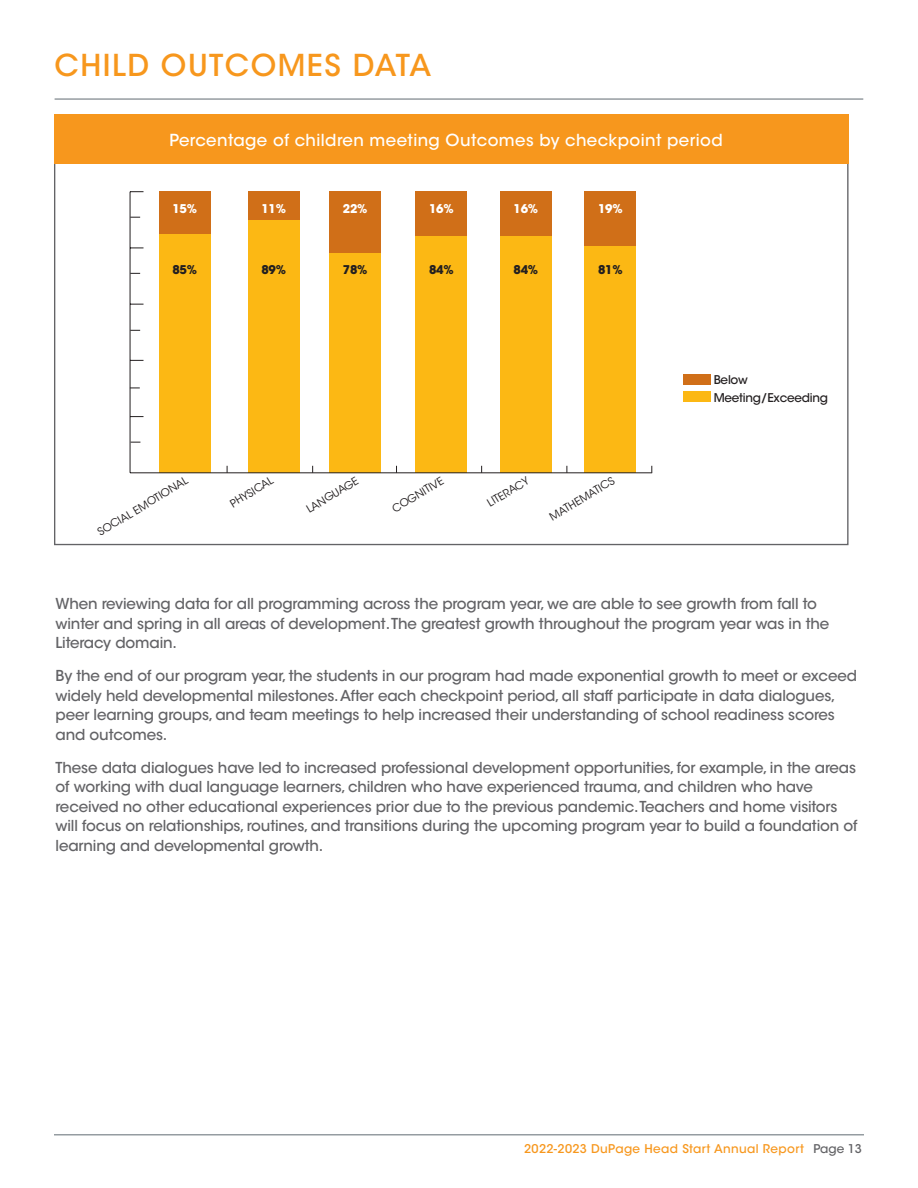
<style>
.page{position:relative;width:918px;height:1188px;background:#fff}
.page>*{position:absolute;margin:0;border:0;box-sizing:border-box;transform-origin:0 0}
.t1{font:500 30px "ITC Avant Garde Std";letter-spacing:.05em;color:#f7971d}
.t2{font:500 16.5px "ITC Avant Garde Std";letter-spacing:.025em;color:#fff}
.t3{font:500 15px/19.5px "ITC Avant Garde Std";letter-spacing:-.01em;color:#636366}
.t4{font:500 12px "ITC Avant Garde Std";letter-spacing:.03em;color:#f7971d}
.t5{font:500 12px "ITC Avant Garde Std";letter-spacing:-.02em;color:#231f20}
.t6{font:700 12px "ITC Avant Garde Std";letter-spacing:-.02em;color:#231f20}
.t7{font:700 12px "ITC Avant Garde Std";letter-spacing:-.02em;color:#fff}
.t8{font:10.8px "ITC Avant Garde Std";color:#231f20}
.s1{color:#636366}
</style>
<div class="page">
<hr style="left:54px;top:1134px;width:810px;height:2px;background:#959ca1">
<hr style="left:55px;top:98px;width:808px;height:2px;background:#959ca1">
<div style="left:54px;top:115px;width:795px;height:49px;background:#f7971d"></div>
<div style="left:159px;top:233px;width:51px;height:240px;background:#fcb814"></div>
<div style="left:248px;top:219px;width:51px;height:254px;background:#fcb814"></div>
<div style="left:330px;top:253px;width:51px;height:220px;background:#fcb814"></div>
<div style="left:416px;top:236px;width:51px;height:237px;background:#fcb814"></div>
<div style="left:500px;top:236px;width:52px;height:237px;background:#fcb814"></div>
<div style="left:585px;top:245px;width:51px;height:228px;background:#fcb814"></div>
<hr style="left:130px;top:192px;width:1px;height:281px;background:#231f20">
<hr style="left:130px;top:472px;width:522px;height:1px;background:#231f20">
<svg style="left:131px;top:416px;width:13px;height:1px"></svg>
<svg style="left:131px;top:360px;width:13px;height:1px"></svg>
<svg style="left:131px;top:304px;width:13px;height:1px"></svg>
<svg style="left:131px;top:248px;width:13px;height:1px"></svg>
<svg style="left:130px;top:191px;width:14px;height:1px"></svg>
<div style="left:683px;top:374px;width:28px;height:10px;background:#d06f18"></div>
<div style="left:683px;top:392px;width:28px;height:10px;background:#fcb814"></div>
<div style="left:159px;top:191px;width:51px;height:42px;background:#d06f18"></div>
<div style="left:248px;top:191px;width:51px;height:28px;background:#d06f18"></div>
<div style="left:330px;top:191px;width:51px;height:62px;background:#d06f18"></div>
<div style="left:416px;top:191px;width:51px;height:45px;background:#d06f18"></div>
<div style="left:500px;top:191px;width:52px;height:45px;background:#d06f18"></div>
<div style="left:585px;top:191px;width:51px;height:54px;background:#d06f18"></div>
<p class="t1" style="left:55px;top:47px;width:378px">CHILD OUTCOMES DATA</p>
<p class="t2" style="left:169px;top:130px;width:555px">Percentage of children meeting Outcomes by checkpoint period</p>
<p class="t7" style="left:172px;top:201px;width:26px">15%</p>
<p class="t6" style="left:172px;top:261px;width:26px">85%</p>
<p class="t7" style="left:261px;top:201px;width:26px">11%</p>
<p class="t6" style="left:261px;top:261px;width:26px">89%</p>
<p class="t7" style="left:343px;top:201px;width:26px">22%</p>
<p class="t6" style="left:343px;top:261px;width:26px">78%</p>
<p class="t7" style="left:429px;top:201px;width:26px">16%</p>
<p class="t6" style="left:429px;top:261px;width:26px">84%</p>
<p class="t7" style="left:514px;top:201px;width:26px">16%</p>
<p class="t6" style="left:514px;top:261px;width:26px">84%</p>
<p class="t7" style="left:598px;top:201px;width:26px">19%</p>
<p class="t6" style="left:598px;top:261px;width:26px">81%</p>
<p class="t8" style="left:95px;top:527px;width:105px;rotate:-31deg">SOCIAL EMOTIONAL</p>
<p class="t8" style="left:228px;top:499px;width:49px;rotate:-31deg">PHYSICAL</p>
<p class="t8" style="left:304px;top:504px;width:60px;rotate:-31deg">LANGUAGE</p>
<p class="t8" style="left:390px;top:504px;width:60px;rotate:-31deg">COGNITIVE</p>
<p class="t8" style="left:485px;top:498px;width:48px;rotate:-31deg">LITERACY</p>
<p class="t8" style="left:547px;top:512px;width:75px;rotate:-31deg">MATHEMATICS</p>
<p class="t5" style="left:714px;top:372px;width:36px">Below</p>
<p class="t5" style="left:714px;top:390px;width:116px">Meeting/Exceeding</p>
<p class="t3" style="left:56px;top:594px;width:775px">When reviewing data for all programming across the program year, we are able to see growth from fall to winter and spring in all areas of development. The greatest growth throughout the program year was in the<br>Literacy domain.</p>
<p class="t3" style="left:56px;top:666px;width:803px">By the end of our program year, the students in our program had made exponential growth to meet or exceed widely held developmental milestones. After each checkpoint period, all staff participate in data dialogues, peer learning groups, and team meetings to help increased their understanding of school readiness scores and outcomes.</p>
<p class="t3" style="left:56px;top:758px;width:804px">These data dialogues have led to increased professional development opportunities, for example, in the areas of working with dual language learners, children who have experienced trauma, and children who have received no other educational experiences prior due to the previous pandemic. Teachers and home visitors will focus on relationships, routines, and transitions during the upcoming program year to build a foundation of learning and developmental growth.</p>
<p class="t4" style="left:524px;top:1141px;width:339px">2022-2023 DuPage Head Start Annual Report <span class="s1">Page 13</span></p>
</div>
